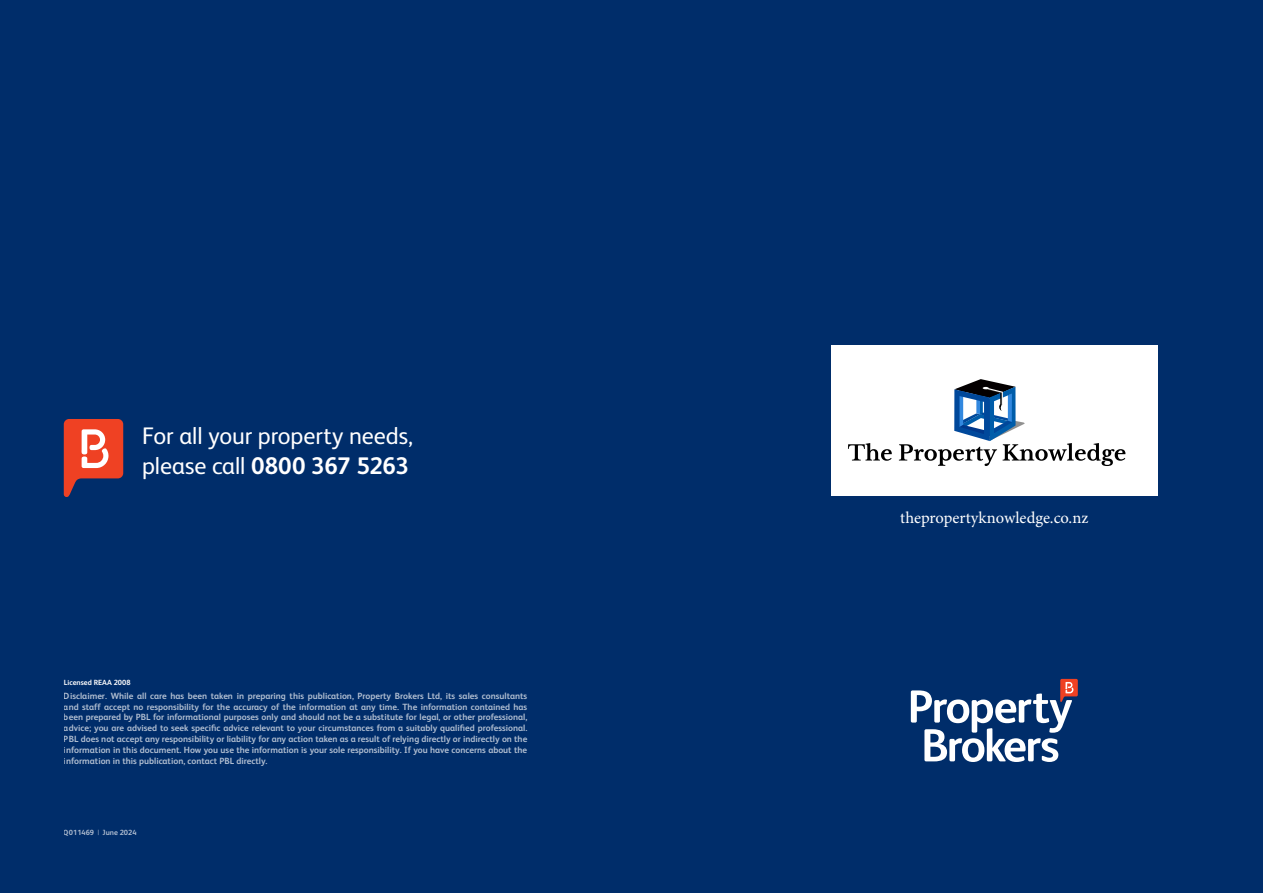
<style>
.page{position:relative;width:1263px;height:893px;background:#002d6a}
.page>*{position:absolute;margin:0;border:0;box-sizing:border-box;transform-origin:0 0}
.t1{font:24px/30px "FS Albert";letter-spacing:-.005em;color:#fff}
.t2{font:16.5px "Minion Pro";color:#fff}
.t3{font:700 9px/10.8px "FS Albert";color:#fff;text-align:justify}
.t4{font:700 7.5px "FS Albert";color:#fff}
.s1{font-weight:700}
.s2{font-weight:300}
</style>
<div class="page">
<svg style="left:911px;top:679px;width:167px;height:83px"></svg>
<svg style="left:64px;top:419px;width:59px;height:77px;background:#c2544b"></svg>
<div style="left:831px;top:345px;width:326px;height:151px;background:#fff"></div>
<svg style="left:848px;top:379px;width:277px;height:87px"></svg>
<h1 class="t1" style="left:142px;top:420px;width:272px">For all your property needs, please call <span class="s1">0800 367 5263</span></h1>
<p class="t4" style="left:64px;top:677px;width:68px">Licensed REAA 2008</p>
<p class="t3" style="left:64px;top:690px;width:465px">Disclaimer. While all care has been taken in preparing this publication, Property Brokers Ltd, its sales consultants and staff accept no responsibility for the accuracy of the information at any time. The information contained has been prepared by PBL for informational purposes only and should not be a substitute for legal, or other professional, advice; you are advised to seek specific advice relevant to your circumstances from a suitably qualified professional.<br>PBL does not accept any responsibility or liability for any action taken as a result of relying directly or indirectly on the information in this document. How you use the information is your sole responsibility. If you have concerns about the information in this publication, contact PBL directly.</p>
<p class="t4" style="left:64px;top:827px;width:74px">Q011469 <span class="s2">|</span> June 2024</p>
<h2 class="t2" style="left:900px;top:507px;width:189px">thepropertyknowledge.co.nz</h2>
</div>
